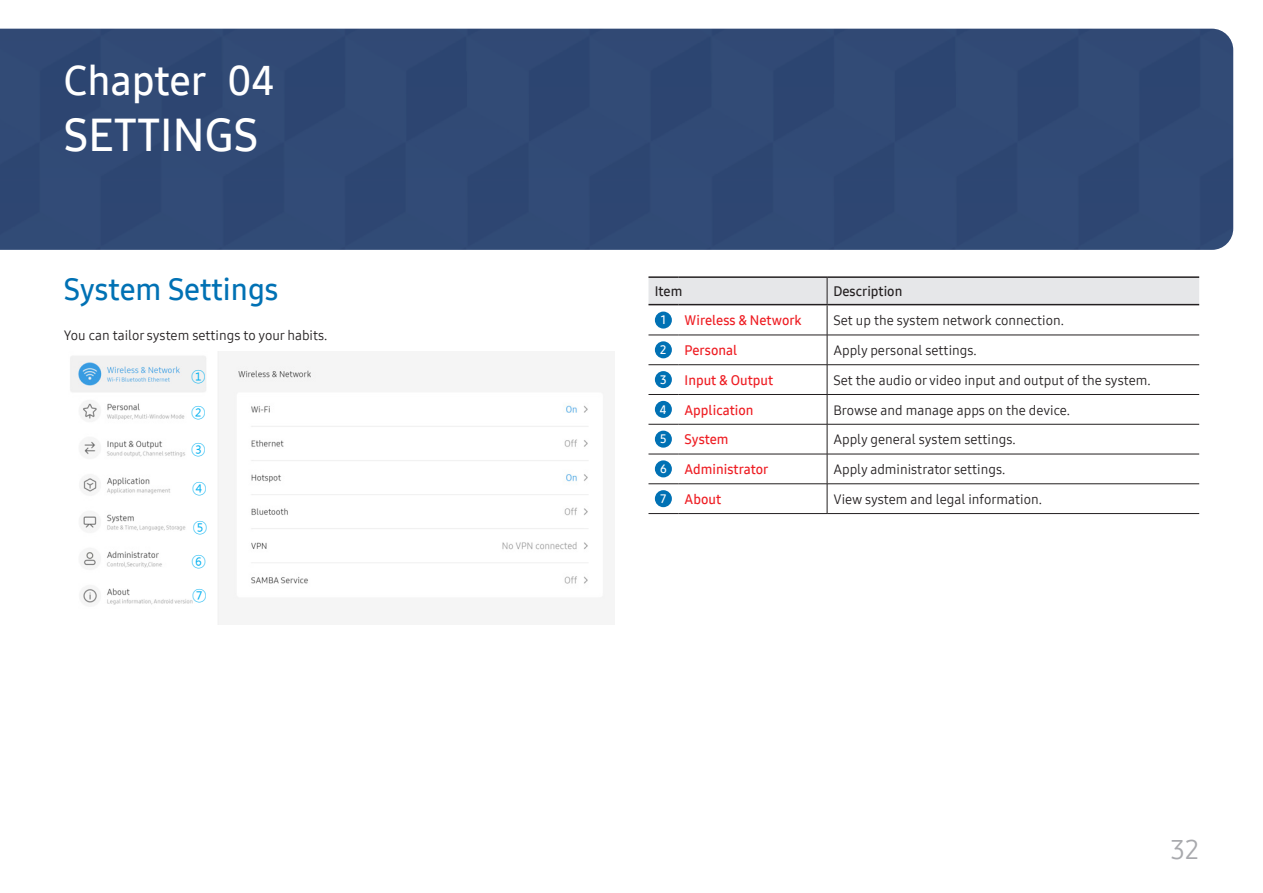
<style>
.page{position:relative;width:1263px;height:893px;background:#fff}
.page>*{position:absolute;margin:0;border:0;box-sizing:border-box;transform-origin:0 0}
.t1{font:45px "Samsung One 600";color:#fff}
.t2{font:40.5px "Samsung One 600";color:#fff}
.t3{font:30px "Samsung One 600";color:#0071b4}
.t4{font:27px "Samsung One 400";color:#a8a9ad}
.t5{font:15.45px/33.8px "Malgun Gothic";color:#00b0f0;text-align:justify}
.t6{font:13.5px "Samsung One 400";color:#231f20}
.t7{font:13.5px "Samsung One 600";color:#ee1d23}
.P_Lead{font:13.5px "Samsung One 600";color:#231f20}
.P_Callout_Number{font:12px "Samsung One 600";color:#fff}
</style>
<div class="page">
<div style="left:0;top:29px;width:1233px;height:221px;background:#314a76"></div>
<img style="left:70px;top:352px;width:535px;height:273px">
<hr style="left:827px;top:276px;width:372px;height:2px;background:#231f20">
<hr style="left:827px;top:335px;width:372px;height:1px;background:#231f20">
<hr style="left:827px;top:364px;width:372px;height:1px;background:#231f20">
<hr style="left:827px;top:394px;width:372px;height:1px;background:#231f20">
<hr style="left:827px;top:424px;width:372px;height:1px;background:#231f20">
<hr style="left:827px;top:454px;width:372px;height:1px;background:#231f20">
<hr style="left:827px;top:483px;width:372px;height:1px;background:#231f20">
<hr style="left:827px;top:513px;width:372px;height:1px;background:#231f20">
<hr style="left:648px;top:335px;width:30px;height:1px;background:#231f20">
<hr style="left:648px;top:364px;width:30px;height:1px;background:#231f20">
<hr style="left:678px;top:335px;width:149px;height:1px;background:#231f20">
<hr style="left:648px;top:394px;width:30px;height:1px;background:#231f20">
<hr style="left:678px;top:394px;width:149px;height:1px;background:#231f20">
<hr style="left:678px;top:364px;width:149px;height:1px;background:#231f20">
<hr style="left:648px;top:424px;width:30px;height:1px;background:#231f20">
<hr style="left:678px;top:424px;width:149px;height:1px;background:#231f20">
<hr style="left:648px;top:454px;width:30px;height:1px;background:#231f20">
<hr style="left:678px;top:454px;width:149px;height:1px;background:#231f20">
<hr style="left:648px;top:483px;width:30px;height:1px;background:#231f20">
<hr style="left:678px;top:483px;width:149px;height:1px;background:#231f20">
<hr style="left:648px;top:513px;width:30px;height:1px;background:#231f20">
<hr style="left:678px;top:513px;width:149px;height:1px;background:#231f20">
<hr style="left:827px;top:305px;width:1px;height:30px;background:#231f20">
<hr style="left:648px;top:276px;width:30px;height:2px;background:#231f20">
<hr style="left:678px;top:276px;width:149px;height:2px;background:#231f20">
<svg style="left:648px;top:277px;width:551px;height:28px;background:#d7d8da"></svg>
<hr style="left:827px;top:335px;width:1px;height:30px;background:#231f20">
<svg style="left:827px;top:365px;width:1px;height:59px"></svg>
<hr style="left:827px;top:424px;width:1px;height:30px;background:#231f20">
<hr style="left:827px;top:454px;width:1px;height:30px;background:#231f20">
<svg style="left:827px;top:484px;width:1px;height:29px"></svg>
<div style="left:655px;top:312px;width:17px;height:17px;background:#0071b4;border-radius:50%"></div>
<div style="left:655px;top:341px;width:17px;height:17px;background:#0071b4;border-radius:50%"></div>
<div style="left:655px;top:371px;width:17px;height:17px;background:#0071b4;border-radius:50%"></div>
<div style="left:655px;top:401px;width:17px;height:17px;background:#0071b4;border-radius:50%"></div>
<div style="left:655px;top:431px;width:17px;height:17px;background:#0071b4;border-radius:50%"></div>
<div style="left:655px;top:460px;width:17px;height:17px;background:#0071b4;border-radius:50%"></div>
<div style="left:655px;top:490px;width:17px;height:17px;background:#0071b4;border-radius:50%"></div>
<p class="t2" style="left:64px;top:54px;width:212px">Chapter 04</p>
<h1 class="t1" style="left:64px;top:105px;width:196px">SETTINGS</h1>
<h2 class="t3" style="left:64px;top:269px;width:216px">System Settings</h2>
<p class="t6" style="left:64px;top:326px;width:265px">You can tailor system settings to your habits.</p>
<p class="t5" style="left:191px;top:359px;width:17px">①</p>
<p class="t5" style="left:191px;top:395px;width:17px">②</p>
<p class="t5" style="left:191px;top:432px;width:17px">③</p>
<p class="t5" style="left:192px;top:471px;width:17px">④</p>
<p class="t5" style="left:191px;top:510px;width:18px">⑤<br>⑥<br>⑦</p>
<p class="P_Lead" style="left:655px;top:282px;width:29px">Item</p>
<p class="P_Lead" style="left:833px;top:282px;width:70px">Description</p>
<p class="P_Callout_Number" style="left:661px;top:312px;width:7px">1</p>
<p class="t7" style="left:685px;top:311px;width:119px">Wireless &amp; Network</p>
<p class="t6" style="left:833px;top:311px;width:232px">Set up the system network connection.</p>
<p class="P_Callout_Number" style="left:660px;top:342px;width:8px">2</p>
<p class="t7" style="left:685px;top:341px;width:54px">Personal</p>
<p class="t6" style="left:833px;top:341px;width:145px">Apply personal settings.</p>
<p class="P_Callout_Number" style="left:660px;top:372px;width:8px">3</p>
<p class="t7" style="left:685px;top:371px;width:90px">Input &amp; Output</p>
<p class="t6" style="left:833px;top:371px;width:319px">Set the audio or video input and output of the system.</p>
<p class="P_Callout_Number" style="left:660px;top:401px;width:8px">4</p>
<p class="t7" style="left:685px;top:401px;width:70px">Application</p>
<p class="t6" style="left:833px;top:401px;width:238px">Browse and manage apps on the device.</p>
<p class="P_Callout_Number" style="left:660px;top:431px;width:8px">5</p>
<p class="t7" style="left:685px;top:431px;width:46px">System</p>
<p class="t6" style="left:833px;top:431px;width:184px">Apply general system settings.</p>
<p class="P_Callout_Number" style="left:660px;top:461px;width:8px">6</p>
<p class="t7" style="left:685px;top:460px;width:85px">Administrator</p>
<p class="t6" style="left:833px;top:460px;width:173px">Apply administrator settings.</p>
<p class="P_Callout_Number" style="left:660px;top:491px;width:7px">7</p>
<p class="t7" style="left:685px;top:490px;width:38px">About</p>
<p class="t6" style="left:833px;top:490px;width:210px">View system and legal information.</p>
<h3 class="t4" style="left:1170px;top:831px;width:30px">32</h3>
</div>
